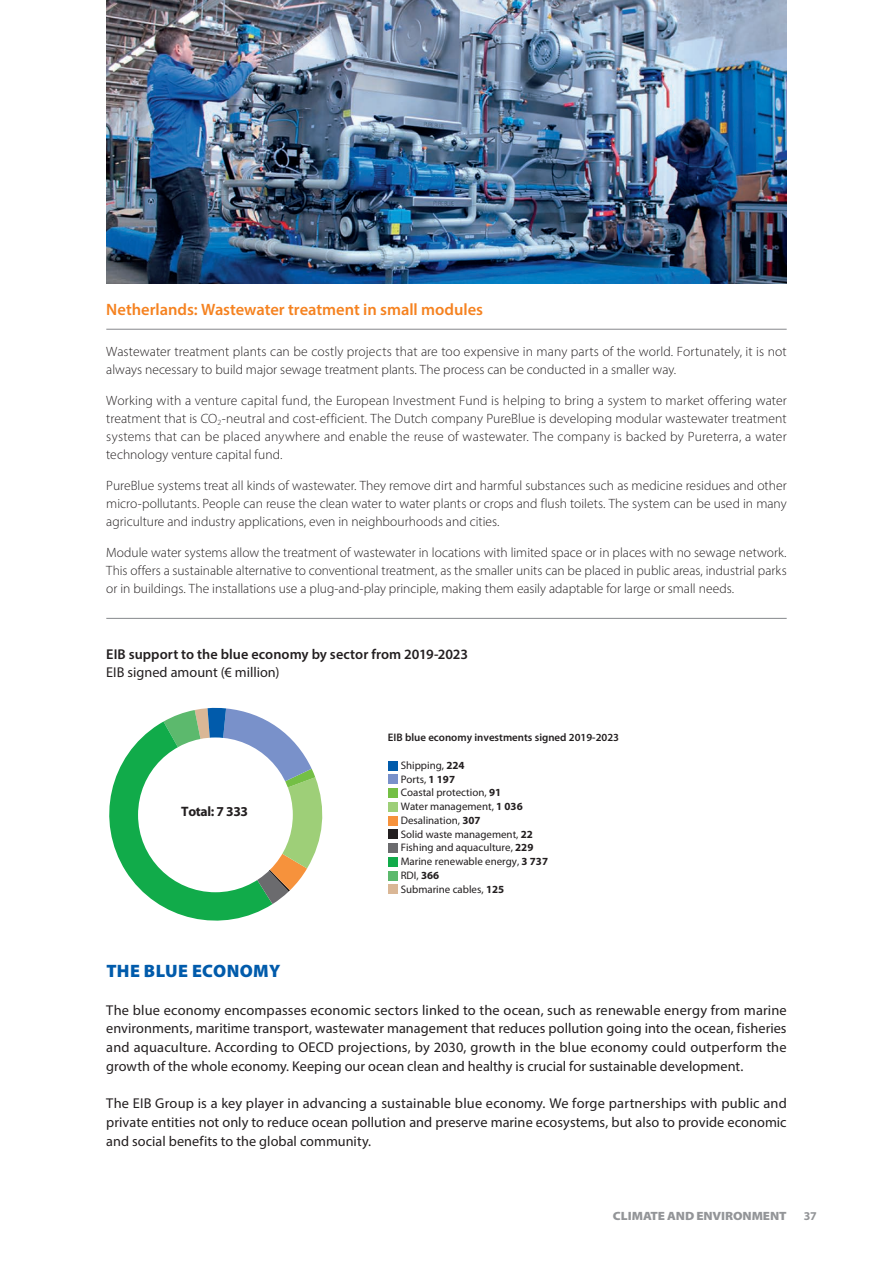
<style>
.page{position:relative;width:893px;height:1263px;background:#fff}
.page>*{position:absolute;margin:0;border:0;box-sizing:border-box;transform-origin:0 0}
._03_TITRE_PETIT_GRIS{font:900 18px "Myriad Pro";letter-spacing:.02em;color:#015bab}
._11_TEXTE_FIGURES{font:600 16.5px "Myriad Pro";letter-spacing:-.005em;color:#f58220}
._04_TXT_COURANT_EN{font:14.25px/18.8px "Myriad Pro";letter-spacing:.005em;color:#231f20;text-align:justify}
._10_TITRE_GRAPH{font:600 14.25px "Myriad Pro";letter-spacing:.005em;color:#231f20}
._10_TITRE_GRAPH-2{font:14.25px "Myriad Pro";color:#231f20}
.t1{font:700 13.65px "Myriad Pro";letter-spacing:-.025em;color:#231f20}
._09_texte_case_study{font:300 13.5px/18px "Myriad Pro";letter-spacing:.005em;color:#231f20;text-align:justify}
.t2{font:900 12px "Myriad Pro";letter-spacing:-.01em;color:#939598;scale:1.09 1}
.t3{font:700 12px "Myriad Pro";color:#939598}
.t4{font:10.95px/13.8px "Myriad Pro";color:#231f20}
.t5{font:600 10.95px "Myriad Pro";color:#231f20}
.s1{font-weight:700}
</style>
<div class="page">
<hr style="left:106px;top:329px;width:681px;height:1px;background:#939598">
<hr style="left:106px;top:618px;width:681px;height:1px;background:#939598">
<img style="left:106px;top:0;width:681px;height:283px">
<div style="left:388px;top:761px;width:9px;height:9px;background:#015bab"></div>
<div style="left:388px;top:775px;width:9px;height:9px;background:#7991ca"></div>
<div style="left:388px;top:788px;width:9px;height:10px;background:#74bf45"></div>
<div style="left:388px;top:802px;width:9px;height:9px;background:#9ecf78"></div>
<div style="left:388px;top:816px;width:9px;height:9px;background:#f6923c"></div>
<div style="left:388px;top:830px;width:9px;height:9px;background:#231f20"></div>
<div style="left:388px;top:843px;width:9px;height:10px;background:#6b6b6e"></div>
<div style="left:388px;top:857px;width:9px;height:9px;background:#11ab4a"></div>
<div style="left:388px;top:871px;width:9px;height:9px;background:#5cb96d"></div>
<div style="left:388px;top:885px;width:9px;height:9px;background:#dab796"></div>
<svg style="left:109px;top:708px;width:214px;height:213px"></svg>
<div style="left:138px;top:737px;width:155px;height:155px;background:#fff;border-radius:50%"></div>
<p class="_11_TEXTE_FIGURES" style="left:106px;top:299px;width:378px">Netherlands: Wastewater treatment in small modules</p>
<p class="_09_texte_case_study" style="left:106px;top:343px;width:682px">Wastewater treatment plants can be costly projects that are too expensive in many parts of the world. Fortunately, it is not always necessary to build major sewage treatment plants. The process can be conducted in a smaller way.</p>
<p class="_09_texte_case_study" style="left:106px;top:391px;width:682px">Working with a venture capital fund, the European Investment Fund is helping to bring a system to market offering water treatment that is CO<sub>2</sub>-neutral and cost-efficient. The Dutch company PureBlue is developing modular wastewater treatment systems that can be placed anywhere and enable the reuse of wastewater. The company is backed by Pureterra, a water technology venture capital fund.</p>
<p class="_09_texte_case_study" style="left:106px;top:476px;width:682px">PureBlue systems treat all kinds of wastewater. They remove dirt and harmful substances such as medicine residues and other micro-pollutants. People can reuse the clean water to water plants or crops and flush toilets. The system can be used in many agriculture and industry applications, even in neighbourhoods and cities.</p>
<p class="_09_texte_case_study" style="left:106px;top:543px;width:682px">Module water systems allow the treatment of wastewater in locations with limited space or in places with no sewage network.<br>This offers a sustainable alternative to conventional treatment, as the smaller units can be placed in public areas, industrial parks or in buildings. The installations use a plug-and-play principle, making them easily adaptable for large or small needs.</p>
<p class="_10_TITRE_GRAPH" style="left:106px;top:645px;width:363px">EIB support to the blue economy by sector from 2019-2023</p>
<p class="_10_TITRE_GRAPH-2" style="left:106px;top:663px;width:175px">EIB signed amount (€ million)</p>
<p class="t1" style="left:181px;top:804px;width:68px">Total: 7 333</p>
<p class="t5" style="left:388px;top:731px;width:233px">EIB blue economy investments signed 2019-2023</p>
<p class="t4" style="left:401px;top:772px;width:149px">Ports, <span class="s1">1 197<br></span>Coastal protection, <span class="s1">91<br></span>Water management, <span class="s1">1 036<br></span>Desalination, <span class="s1">307<br></span>Solid waste management, <span class="s1">22<br></span>Fishing and aquaculture, <span class="s1">229<br></span>Marine renewable energy, <span class="s1">3 737<br></span>RDI, <span class="s1">366<br></span>Submarine cables, <span class="s1">125</span></p>
<p class="t4" style="left:401px;top:758px;width:65px">Shipping, <span class="s1">224</span></p>
<p class="_03_TITRE_PETIT_GRIS" style="left:106px;top:959px;width:175px">THE BLUE ECONOMY</p>
<p class="_04_TXT_COURANT_EN" style="left:106px;top:1000px;width:682px">The blue economy encompasses economic sectors linked to the ocean, such as renewable energy from marine environments, maritime transport, wastewater management that reduces pollution going into the ocean, fisheries and aquaculture. According to OECD projections, by 2030, growth in the blue economy could outperform the growth of the whole economy. Keeping our ocean clean and healthy is crucial for sustainable development.</p>
<p class="_04_TXT_COURANT_EN" style="left:106px;top:1094px;width:682px">The EIB Group is a key player in advancing a sustainable blue economy. We forge partnerships with public and private entities not only to reduce ocean pollution and preserve marine ecosystems, but also to provide economic and social benefits to the global community.</p>
<p class="t2" style="left:613px;top:1208px;width:161px">CLIMATE AND ENVIRONMENT</p>
<p class="t3" style="left:804px;top:1208px;width:15px">37</p>
</div>
